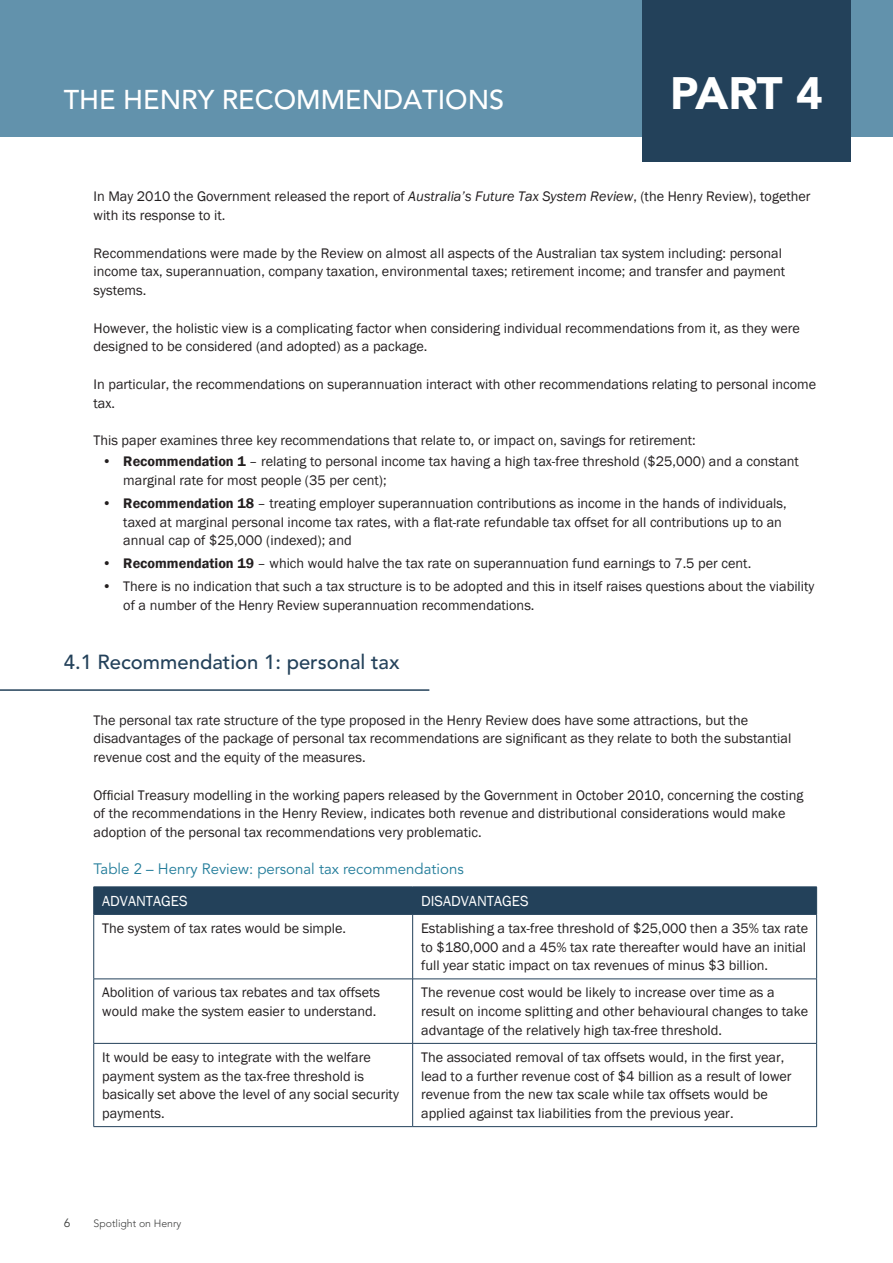
<style>
.page{position:relative;width:893px;height:1263px;background:#fff}
.page>*{position:absolute;margin:0;border:0;box-sizing:border-box;transform-origin:0 0}
.t1{font:900 45px "Avenir";color:#fff}
.t2{font:500 27px "Avenir";color:#fff}
.t3{font:500 20.25px "Avenir";color:#23415a}
.t4{font:15px "Avenir";color:#207b99}
.t5{font:15px "Franklin Gothic";color:#fff}
.t6{font:14.25px/18.8px "Franklin Gothic";color:#231f20}
.t7{font:12px "Avenir";color:#3d3e3d}
.t8{font:300 10.5px "Avenir";color:#3d3e3d}
.s1{font-style:italic}
.s2{font-weight:600}
</style>
<div class="page">
<div style="left:93px;top:887px;width:724px;height:27px;background:#23415a"></div>
<hr style="left:94px;top:914px;width:319px;height:1px;background:#23415a">
<hr style="left:93px;top:914px;width:1px;height:65px;background:#23415a">
<hr style="left:413px;top:914px;width:404px;height:1px;background:#23415a">
<hr style="left:412px;top:914px;width:1px;height:65px;background:#23415a">
<hr style="left:816px;top:914px;width:1px;height:65px;background:#23415a">
<hr style="left:94px;top:979px;width:319px;height:1px;background:#23415a">
<hr style="left:93px;top:979px;width:1px;height:64px;background:#23415a">
<hr style="left:413px;top:979px;width:404px;height:1px;background:#23415a">
<hr style="left:412px;top:979px;width:1px;height:64px;background:#23415a">
<hr style="left:816px;top:979px;width:1px;height:64px;background:#23415a">
<hr style="left:94px;top:1043px;width:319px;height:1px;background:#23415a">
<hr style="left:93px;top:1043px;width:1px;height:83px;background:#23415a">
<hr style="left:413px;top:1043px;width:404px;height:1px;background:#23415a">
<hr style="left:412px;top:1043px;width:1px;height:83px;background:#23415a">
<hr style="left:816px;top:1043px;width:1px;height:83px;background:#23415a">
<hr style="left:94px;top:1126px;width:319px;height:1px;background:#23415a">
<hr style="left:413px;top:1126px;width:404px;height:1px;background:#23415a">
<div style="left:0;top:0;width:893px;height:136px;background:#6292ac"></div>
<div style="left:642px;top:0;width:209px;height:162px;background:#23415a"></div>
<hr style="left:0;top:689px;width:429px;height:2px;background:#23415a">
<h2 class="t2" style="left:64px;top:88px;width:442px">THE HENRY RECOMMENDATIONS</h2>
<h1 class="t1" style="left:670px;top:67px;width:154px">PART 4</h1>
<p class="t6" style="left:94px;top:188px;width:719px">In May 2010 the Government released the report of <span class="s1">Australia’s Future Tax System Review</span>, (the Henry Review), together with its response to it.</p>
<p class="t6" style="left:94px;top:244px;width:693px">Recommendations were made by the Review on almost all aspects of the Australian tax system including: personal income tax, superannuation, company taxation, environmental taxes; retirement income; and transfer and payment systems.</p>
<p class="t6" style="left:94px;top:319px;width:708px">However, the holistic view is a complicating factor when considering individual recommendations from it, as they were designed to be considered (and adopted) as a package.</p>
<p class="t6" style="left:94px;top:375px;width:724px">In particular, the recommendations on superannuation interact with other recommendations relating to personal income tax.</p>
<p class="t6" style="left:94px;top:432px;width:604px">This paper examines three key recommendations that relate to, or impact on, savings for retirement:</p>
<p class="t6" style="left:123px;top:453px;width:677px;text-indent:-21px"><span class="s2">• Recommendation 1</span> – relating to personal income tax having a high tax-free threshold ($25,000) and a constant marginal rate for most people (35 per cent);</p>
<p class="t6" style="left:123px;top:494px;width:665px;text-indent:-21px"><span class="s2">• Recommendation 18</span> – treating employer superannuation contributions as income in the hands of individuals, taxed at marginal personal income tax rates, with a flat-rate refundable tax offset for all contributions up to an annual cap of $25,000 (indexed); and</p>
<p class="t6" style="left:102px;top:555px;width:651px"><span class="s2">• Recommendation 19</span> – which would halve the tax rate on superannuation fund earnings to 7.5 per cent.</p>
<p class="t6" style="left:123px;top:577px;width:693px;text-indent:-21px">• There is no indication that such a tax structure is to be adopted and this in itself raises questions about the viability of a number of the Henry Review superannuation recommendations.</p>
<h3 class="t3" style="left:64px;top:653px;width:337px">4.1 Recommendation 1: personal tax</h3>
<p class="t6" style="left:94px;top:711px;width:699px">The personal tax rate structure of the type proposed in the Henry Review does have some attractions, but the disadvantages of the package of personal tax recommendations are significant as they relate to both the substantial revenue cost and the equity of the measures.</p>
<p class="t6" style="left:94px;top:786px;width:711px">Official Treasury modelling in the working papers released by the Government in October 2010, concerning the costing of the recommendations in the Henry Review, indicates both revenue and distributional considerations would make adoption of the personal tax recommendations very problematic.</p>
<p class="t4" style="left:94px;top:860px;width:372px">Table 2 – Henry Review: personal tax recommendations</p>
<p class="t5" style="left:102px;top:895px;width:87px">ADVANTAGES</p>
<p class="t5" style="left:421px;top:895px;width:109px">DISADVANTAGES</p>
<p class="t6" style="left:102px;top:919px;width:245px">The system of tax rates would be simple.</p>
<p class="t6" style="left:421px;top:919px;width:388px">Establishing a tax-free threshold of $25,000 then a 35% tax rate to $180,000 and a 45% tax rate thereafter would have an initial full year static impact on tax revenues of minus $3 billion.</p>
<p class="t6" style="left:102px;top:984px;width:279px">Abolition of various tax rebates and tax offsets would make the system easier to understand.</p>
<p class="t6" style="left:421px;top:984px;width:389px">The revenue cost would be likely to increase over time as a result on income splitting and other behavioural changes to take advantage of the relatively high tax-free threshold.</p>
<p class="t6" style="left:102px;top:1048px;width:298px">It would be easy to integrate with the welfare payment system as the tax-free threshold is basically set above the level of any social security payments.</p>
<p class="t6" style="left:421px;top:1048px;width:372px">The associated removal of tax offsets would, in the first year, lead to a further revenue cost of $4 billion as a result of lower revenue from the new tax scale while tax offsets would be applied against tax liabilities from the previous year.</p>
<p class="t7" style="left:64px;top:1218px;width:8px">6</p>
<p class="t8" style="left:94px;top:1218px;width:89px">Spotlight on Henry</p>
</div>
